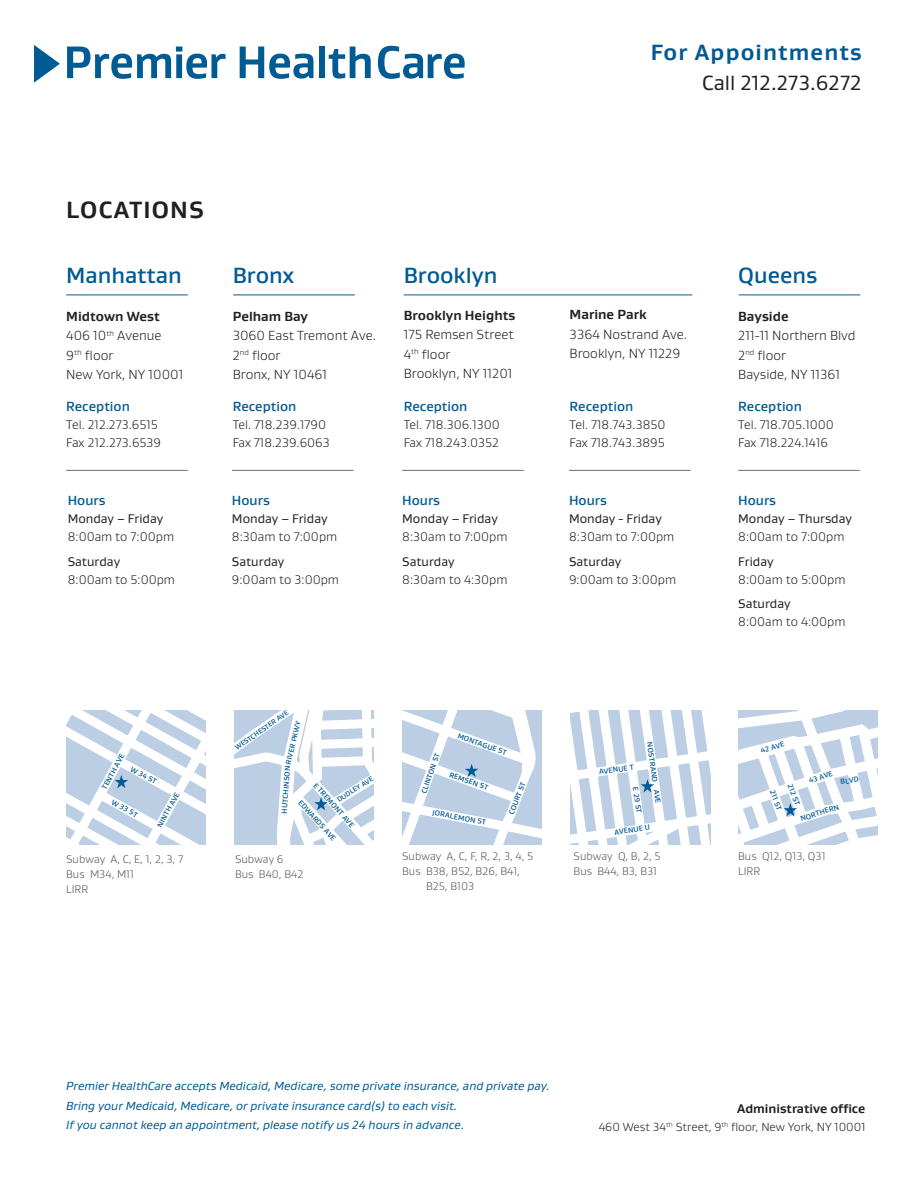
<style>
.page{position:relative;width:918px;height:1188px;background:#fff}
.page>*{position:absolute;margin:0;border:0;box-sizing:border-box;transform-origin:0 0}
.t1{font:700 24px "Gustan";letter-spacing:.05em;color:#231f20}
.t2{font:500 22.5px "Gustan";color:#005a93}
.t3{font:700 22.5px "Gustan";letter-spacing:.05em;color:#005a93}
.t4{font:21px "Gustan";color:#231f20}
.t5{font:300 13.5px/19.5px "Gustan";color:#231f20}
.Phone_numbers{font:500 13.5px "Gustan";color:#005a93}
.t6{font:700 13.5px "Gustan";color:#231f20}
.Phone_numbers-2{font:300 12.75px/18px "Gustan";color:#231f20}
.t7{font:12.75px/18px "Gustan";color:#231f20}
.t8{font:700 12.75px "Gustan";color:#231f20}
.t9{font:italic 12px "Gustan";color:#005a93}
.t10{font:300 12px "Gustan";color:#231f20}
.t11{font:300 11.25px/15px "Gustan";color:#57585a}
.t12{font:500 7.5px "Gustan";color:#005a93}
.t13{font:500 7.2px "Gustan";color:#005a93}
.s1{font-weight:700}
.s2{font-weight:400}
.s3{font-weight:300}
</style>
<div class="page">
<svg style="left:402px;top:710px;width:140px;height:134px"></svg>
<svg style="left:234px;top:710px;width:140px;height:134px"></svg>
<svg style="left:66px;top:710px;width:140px;height:134px"></svg>
<svg style="left:570px;top:710px;width:140px;height:134px"></svg>
<svg style="left:738px;top:710px;width:140px;height:134px"></svg>
<hr style="left:66px;top:470px;width:122px;height:1px;background:#6c6d70">
<hr style="left:66px;top:295px;width:122px;height:1px;background:#005a93">
<hr style="left:233px;top:295px;width:122px;height:1px;background:#005a93">
<hr style="left:739px;top:295px;width:121px;height:1px;background:#005a93">
<hr style="left:404px;top:295px;width:288px;height:1px;background:#005a93">
<hr style="left:232px;top:470px;width:121px;height:1px;background:#6c6d70">
<hr style="left:402px;top:470px;width:122px;height:1px;background:#6c6d70">
<hr style="left:569px;top:470px;width:122px;height:1px;background:#6c6d70">
<hr style="left:738px;top:470px;width:122px;height:1px;background:#6c6d70">
<svg style="left:67px;top:47px;width:159px;height:32px"></svg>
<svg style="left:240px;top:47px;width:73px;height:32px"></svg>
<div style="left:319px;top:47px;width:5px;height:31px;background:#005a93"></div>
<svg style="left:329px;top:47px;width:42px;height:32px"></svg>
<svg style="left:378px;top:46px;width:87px;height:33px"></svg>
<svg style="left:34px;top:45px;width:26px;height:38px"></svg>
<p class="t3" style="left:651px;top:38px;width:212px">For Appointments</p>
<p class="t4" style="left:702px;top:69px;width:161px">Call 212.273.6272</p>
<p class="t1" style="left:66px;top:194px;width:139px">LOCATIONS</p>
<p class="t2" style="left:66px;top:261px;width:117px">Manhattan</p>
<p class="t5" style="left:66px;top:306px;width:119px"><span class="s1">Midtown West<br></span>406 10<sup>th</sup> Avenue<br>9<sup>th</sup> floor<br>New York, NY 10001</p>
<p class="Phone_numbers" style="left:66px;top:397px;width:65px">Reception</p>
<p class="Phone_numbers-2" style="left:66px;top:415px;width:96px">Tel. 212.273.6515<br>Fax 212.273.6539</p>
<p class="Phone_numbers" style="left:68px;top:491px;width:39px">Hours</p>
<p class="Phone_numbers-2" style="left:68px;top:509px;width:108px"><span class="s2">Monday – Friday<br></span>8:00am to 7:00pm</p>
<p class="Phone_numbers-2" style="left:68px;top:552px;width:109px"><span class="s2">Saturday<br></span>8:00am to 5:00pm</p>
<p class="t2" style="left:233px;top:261px;width:63px">Bronx</p>
<p class="t6" style="left:233px;top:307px;width:77px">Pelham Bay</p>
<p class="t5" style="left:233px;top:326px;width:145px">3060 East Tremont Ave.<br>2<sup>nd</sup> floor</p>
<p class="t5" style="left:233px;top:365px;width:96px">Bronx, NY 10461</p>
<p class="Phone_numbers" style="left:233px;top:397px;width:65px">Reception</p>
<p class="Phone_numbers-2" style="left:233px;top:415px;width:99px">Tel. 718.239.1790<br>Fax 718.239.6063</p>
<p class="Phone_numbers" style="left:232px;top:491px;width:39px">Hours</p>
<p class="Phone_numbers-2" style="left:232px;top:509px;width:107px"><span class="s2">Monday – Friday<br></span>8:30am to 7:00pm</p>
<p class="Phone_numbers-2" style="left:232px;top:552px;width:109px"><span class="s2">Saturday<br></span>9:00am to 3:00pm</p>
<p class="t2" style="left:404px;top:261px;width:95px">Brooklyn</p>
<p class="t6" style="left:404px;top:306px;width:113px">Brooklyn Heights</p>
<p class="t5" style="left:404px;top:324px;width:111px">175 Remsen Street<br>4<sup>th</sup> floor</p>
<p class="t5" style="left:404px;top:363px;width:110px">Brooklyn, NY 11201</p>
<p class="Phone_numbers" style="left:404px;top:397px;width:65px">Reception</p>
<p class="Phone_numbers-2" style="left:404px;top:415px;width:98px">Tel. 718.306.1300<br>Fax 718.243.0352</p>
<p class="Phone_numbers" style="left:402px;top:491px;width:39px">Hours</p>
<p class="Phone_numbers-2" style="left:402px;top:509px;width:107px"><span class="s2">Monday – Friday<br></span>8:30am to 7:00pm</p>
<p class="Phone_numbers-2" style="left:402px;top:552px;width:107px"><span class="s2">Saturday<br></span>8:30am to 4:30pm</p>
<p class="t6" style="left:570px;top:306px;width:79px">Marine Park</p>
<p class="t5" style="left:570px;top:324px;width:119px">3364 Nostrand Ave.</p>
<p class="t5" style="left:570px;top:344px;width:112px">Brooklyn, NY 11229</p>
<p class="Phone_numbers" style="left:570px;top:398px;width:65px">Reception</p>
<p class="Phone_numbers-2" style="left:570px;top:415px;width:97px">Tel. 718.743.3850<br>Fax 718.743.3895</p>
<p class="Phone_numbers" style="left:569px;top:491px;width:39px">Hours</p>
<p class="Phone_numbers-2" style="left:569px;top:509px;width:107px"><span class="s2">Monday - Friday<br></span>8:30am to 7:00pm</p>
<p class="Phone_numbers-2" style="left:569px;top:552px;width:109px"><span class="s2">Saturday<br></span>9:00am to 3:00pm</p>
<p class="t12" style="left:100px;top:787px;width:41px;rotate:-62deg">TENTH AVE</p>
<p class="t12" style="left:133px;top:764px;width:30px;rotate:28deg">W 34 ST</p>
<p class="t12" style="left:114px;top:797px;width:30px;rotate:28deg">W 33 ST</p>
<p class="t12" style="left:155px;top:824px;width:40px;rotate:-62deg">NINTH AVE</p>
<p class="t13" style="left:233px;top:744px;width:65px;rotate:-35deg">WESTCHESTER AVE</p>
<p class="t12" style="left:283px;top:763px;width:46px;rotate:-77deg">RIVER PKWY</p>
<p class="t12" style="left:279px;top:813px;width:49px;rotate:-86deg">HUTCHINSON</p>
<p class="t13" style="left:335px;top:796px;width:43px;rotate:-33deg">DUDLEY AVE</p>
<p class="t12" style="left:318px;top:781px;width:58px;rotate:48deg">E TREMONT AVE</p>
<p class="t12" style="left:303px;top:798px;width:54px;rotate:48deg">EDWARDS AVE</p>
<p class="t12" style="left:459px;top:731px;width:53px;rotate:19deg">MONTAGUE ST</p>
<p class="t12" style="left:419px;top:792px;width:43px;rotate:-71deg">CLINTON ST</p>
<p class="t12" style="left:451px;top:770px;width:42px;rotate:19deg">REMSEN ST</p>
<p class="t12" style="left:434px;top:807px;width:56px;rotate:11deg">JORALEMON ST</p>
<p class="t12" style="left:507px;top:813px;width:36px;rotate:-69deg">COURT ST</p>
<p class="t12" style="left:654px;top:741px;width:63px;rotate:82deg">NOSTRAND AVE</p>
<p class="t12" style="left:598px;top:767px;width:36px;rotate:-8deg">AVENUE T</p>
<p class="t12" style="left:640px;top:786px;width:27px;rotate:82deg">E 29 ST</p>
<p class="t12" style="left:614px;top:827px;width:37px;rotate:-8deg">AVENUE U</p>
<p class="t2" style="left:738px;top:261px;width:81px">Queens</p>
<p class="t6" style="left:738px;top:307px;width:52px">Bayside</p>
<p class="t5" style="left:738px;top:326px;width:119px">211-11 Northern Blvd<br>2<sup>nd</sup> floor</p>
<p class="t5" style="left:738px;top:365px;width:103px">Bayside, NY 11361</p>
<p class="Phone_numbers" style="left:738px;top:397px;width:65px">Reception</p>
<p class="Phone_numbers-2" style="left:738px;top:415px;width:97px">Tel. 718.705.1000<br>Fax 718.224.1416</p>
<p class="Phone_numbers" style="left:738px;top:491px;width:39px">Hours</p>
<p class="t7" style="left:738px;top:509px;width:115px">Monday – Thursday<br><span class="s3">8:00am to 7:00pm</span></p>
<p class="Phone_numbers-2" style="left:738px;top:552px;width:109px"><span class="s2">Friday<br></span>8:00am to 5:00pm</p>
<p class="Phone_numbers-2" style="left:738px;top:595px;width:109px"><span class="s2">Saturday<br></span>8:00am to 4:00pm</p>
<p class="t12" style="left:759px;top:746px;width:26px;rotate:-16deg">42 AVE</p>
<p class="t12" style="left:777px;top:789px;width:22px;rotate:69deg">211 ST</p>
<p class="t12" style="left:795px;top:782px;width:24px;rotate:69deg">212 ST</p>
<p class="t12" style="left:808px;top:776px;width:26px;rotate:-18deg">43 AVE</p>
<p class="t12" style="left:840px;top:777px;width:20px;rotate:-10deg">BLVD</p>
<p class="t12" style="left:799px;top:814px;width:42px;rotate:-18deg">NORTHERN</p>
<p class="t11" style="left:402px;top:848px;width:133px">Subway A, C, F, R, 2, 3, 4, 5</p>
<p class="t11" style="left:426px;top:863px;width:95px;text-indent:-24px">Bus B38, B52, B26, B41,<br>B25, B103</p>
<p class="t11" style="left:66px;top:851px;width:119px">Subway A, C, E, 1, 2, 3, 7<br>Bus M34, M11<br>LIRR</p>
<p class="t11" style="left:235px;top:851px;width:70px">Subway 6<br>Bus B40, B42</p>
<p class="t11" style="left:574px;top:848px;width:89px">Subway Q, B, 2, 5</p>
<p class="t11" style="left:574px;top:863px;width:85px">Bus B44, B3, B31</p>
<p class="t11" style="left:738px;top:848px;width:89px">Bus Q12, Q13, Q31</p>
<p class="t11" style="left:738px;top:863px;width:23px">LIRR</p>
<p class="t9" style="left:66px;top:1078px;width:485px">Premier HealthCare accepts Medicaid, Medicare, some private insurance, and private pay.</p>
<p class="t9" style="left:66px;top:1098px;width:392px">Bring your Medicaid, Medicare, or private insurance card(s) to each visit.</p>
<p class="t9" style="left:66px;top:1117px;width:400px">If you cannot keep an appointment, please notify us 24 hours in advance.</p>
<p class="t8" style="left:737px;top:1101px;width:130px">Administrative office</p>
<p class="t10" style="left:599px;top:1120px;width:268px">460 West 34<sup>th</sup> Street, 9<sup>th</sup> floor, New York, NY 10001</p>
</div>
